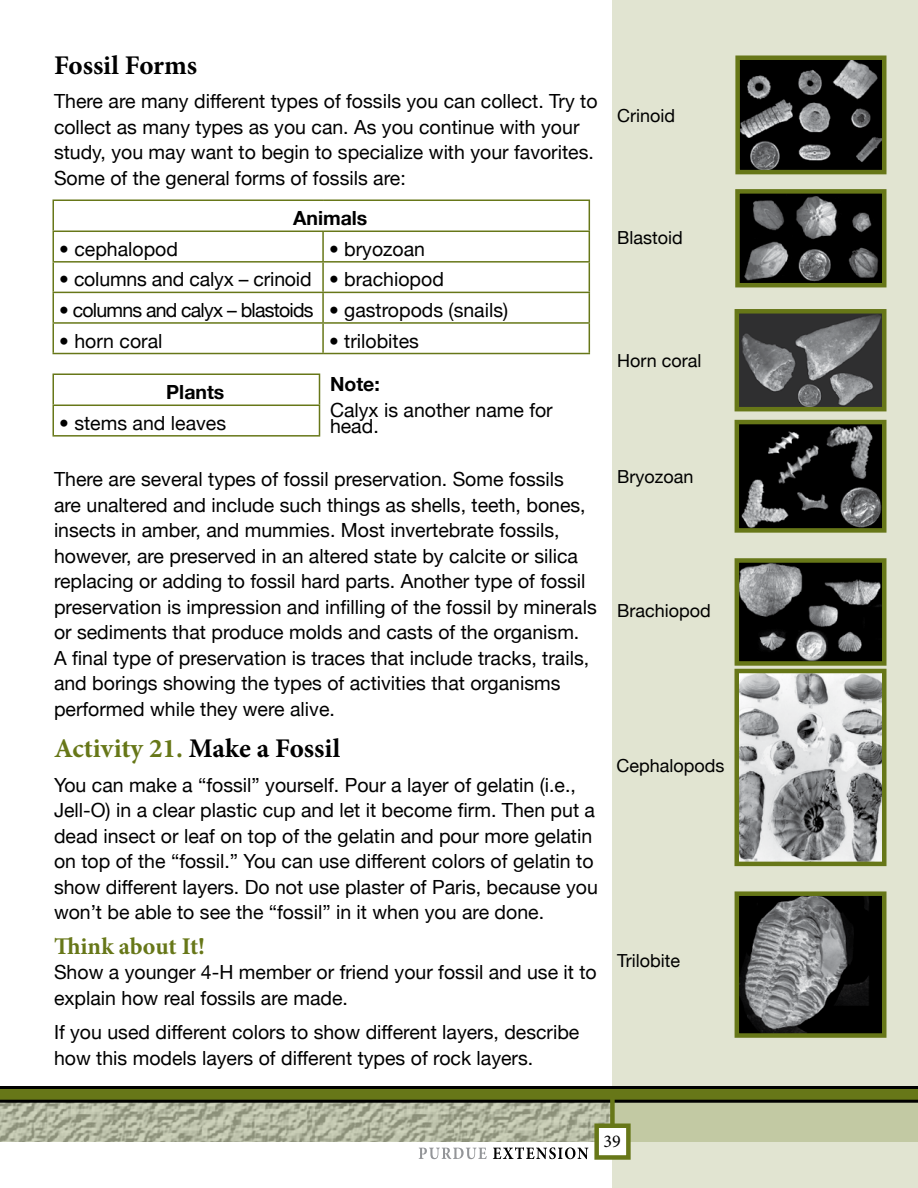
<style>
.page{position:relative;width:918px;height:1188px;background:#fff}
.page>*{position:absolute;margin:0;border:0;box-sizing:border-box;transform-origin:0 0}
.t1{font:700 27px "Minion Pro";color:#677718}
.t2{font:700 27px "Minion Pro";color:#000}
.t3{font:700 24px "Minion Pro";color:#677718}
.t4{font:19.5px/25.5px "Helvetica Neue";color:#000}
.t5{font:19.5px "Helvetica Neue";letter-spacing:-.04em;color:#000}
.t6{font:700 19.5px "Helvetica Neue";color:#000}
.t7{font:18px "Helvetica Neue";color:#000}
.t8{font:18px "Minion Pro";color:#000}
.s1{color:#000}
</style>
<div class="page">
<div style="left:612px;top:0;width:306px;height:1188px;background:#e1e4d1"></div>
<svg style="left:0;top:1103px;width:918px;height:38px;background:#b5ba9e"></svg>
<svg style="left:0;top:1086px;width:918px;height:17px;background:#434e11"></svg>
<div style="left:610px;top:1096px;width:5px;height:30px;background:#677718"></div>
<div style="left:597px;top:1126px;width:31px;height:31px;background:#fff"></div>
<div style="left:594px;top:1124px;width:37px;height:36px;border:4px solid #677718"></div>
<svg style="left:419px;top:1148px;width:68px;height:11px"></svg>
<svg style="left:493px;top:1147px;width:95px;height:12px"></svg>
<img style="left:740px;top:61px;width:141px;height:108px">
<div style="left:735px;top:56px;width:151px;height:118px;border:4px solid #677718"></div>
<img style="left:740px;top:194px;width:141px;height:88px">
<div style="left:735px;top:189px;width:151px;height:98px;border:4px solid #677718"></div>
<img style="left:740px;top:314px;width:141px;height:92px">
<div style="left:735px;top:309px;width:151px;height:102px;border:4px solid #677718"></div>
<img style="left:740px;top:425px;width:141px;height:103px">
<div style="left:735px;top:420px;width:151px;height:113px;border:4px solid #677718"></div>
<img style="left:740px;top:563px;width:141px;height:98px">
<div style="left:735px;top:558px;width:151px;height:108px;border:4px solid #677718"></div>
<img style="left:740px;top:896px;width:141px;height:137px">
<div style="left:735px;top:891px;width:151px;height:147px;border:4px solid #677718"></div>
<img style="left:739px;top:674px;width:142px;height:187px">
<div style="left:734px;top:669px;width:152px;height:197px;border:4px solid #677718"></div>
<hr style="left:52px;top:232px;width:2px;height:29px;background:#677718">
<hr style="left:52px;top:261px;width:271px;height:2px;background:#677718">
<hr style="left:52px;top:263px;width:2px;height:29px;background:#677718">
<hr style="left:52px;top:292px;width:271px;height:1px;background:#677718">
<hr style="left:52px;top:293px;width:2px;height:29px;background:#677718">
<hr style="left:52px;top:322px;width:271px;height:2px;background:#677718">
<hr style="left:52px;top:324px;width:2px;height:29px;background:#677718">
<hr style="left:52px;top:353px;width:271px;height:1px;background:#677718">
<hr style="left:52px;top:200px;width:271px;height:1px;background:#677718">
<hr style="left:52px;top:201px;width:2px;height:30px;background:#677718">
<hr style="left:323px;top:200px;width:267px;height:1px;background:#677718">
<hr style="left:589px;top:201px;width:1px;height:30px;background:#677718">
<hr style="left:52px;top:231px;width:271px;height:1px;background:#677718">
<hr style="left:322px;top:232px;width:2px;height:29px;background:#677718">
<hr style="left:323px;top:231px;width:267px;height:1px;background:#677718">
<hr style="left:323px;top:261px;width:267px;height:2px;background:#677718">
<hr style="left:322px;top:263px;width:2px;height:29px;background:#677718">
<hr style="left:323px;top:292px;width:267px;height:1px;background:#677718">
<hr style="left:322px;top:293px;width:2px;height:29px;background:#677718">
<hr style="left:323px;top:322px;width:267px;height:2px;background:#677718">
<hr style="left:322px;top:324px;width:2px;height:29px;background:#677718">
<svg style="left:589px;top:232px;width:1px;height:121px"></svg>
<hr style="left:323px;top:353px;width:267px;height:1px;background:#677718">
<hr style="left:52px;top:374px;width:268px;height:1px;background:#677718">
<hr style="left:52px;top:375px;width:2px;height:30px;background:#677718">
<hr style="left:319px;top:375px;width:1px;height:30px;background:#677718">
<hr style="left:52px;top:405px;width:268px;height:1px;background:#677718">
<hr style="left:52px;top:406px;width:2px;height:29px;background:#677718">
<svg style="left:319px;top:406px;width:1px;height:29px"></svg>
<hr style="left:52px;top:435px;width:268px;height:2px;background:#677718">
<h1 class="t2" style="left:54px;top:46px;width:145px">Fossil Forms</h1>
<p class="t4" style="left:54px;top:88px;width:545px">There are many different types of fossils you can collect. Try to collect as many types as you can. As you continue with your study, you may want to begin to specialize with your favorites.<br>Some of the general forms of fossils are:</p>
<p class="t6" style="left:293px;top:206px;width:76px">Animals</p>
<p class="t4" style="left:59px;top:236px;width:120px">• cephalopod</p>
<p class="t4" style="left:329px;top:236px;width:98px">• bryozoan</p>
<p class="t4" style="left:59px;top:266px;width:386px">• columns and calyx – crinoid • brachiopod</p>
<p class="t5" style="left:59px;top:298px;width:450px">• columns and calyx – blastoids • gastropods (snails)</p>
<p class="t4" style="left:59px;top:328px;width:105px">• horn coral</p>
<p class="t4" style="left:329px;top:328px;width:91px">• trilobites</p>
<p class="t6" style="left:166px;top:380px;width:60px">Plants</p>
<p class="t4" style="left:59px;top:410px;width:168px">• stems and leaves</p>
<p class="t6" style="left:330px;top:372px;width:51px">Note:</p>
<p class="t4" style="left:330px;top:401px;width:224px;line-height:16.5px">Calyx is another name for head.</p>
<p class="t4" style="left:54px;top:466px;width:544px">There are several types of fossil preservation. Some fossils<br>are unaltered and include such things as shells, teeth, bones, insects in amber, and mummies. Most invertebrate fossils, however, are preserved in an altered state by calcite or silica replacing or adding to fossil hard parts. Another type of fossil preservation is impression and infilling of the fossil by minerals or sediments that produce molds and casts of the organism.<br>A final type of preservation is traces that include tracks, trails, and borings showing the types of activities that organisms performed while they were alive.</p>
<h1 class="t1" style="left:54px;top:729px;width:288px">Activity 21. <span class="s1">Make a Fossil</span></h1>
<p class="t4" style="left:54px;top:772px;width:545px">You can make a “fossil” yourself. Pour a layer of gelatin (i.e., Jell-O) in a clear plastic cup and let it become firm. Then put a dead insect or leaf on top of the gelatin and pour more gelatin on top of the “fossil.” You can use different colors of gelatin to show different layers. Do not use plaster of Paris, because you won’t be able to see the “fossil” in it when you are done.</p>
<p class="t3" style="left:54px;top:929px;width:153px">Think about It!</p>
<p class="t4" style="left:54px;top:959px;width:544px">Show a younger 4-H member or friend your fossil and use it to explain how real fossils are made.</p>
<p class="t4" style="left:54px;top:1019px;width:527px">If you used different colors to show different layers, describe how this models layers of different types of rock layers.</p>
<p class="t7" style="left:617px;top:105px;width:59px">Crinoid</p>
<p class="t7" style="left:617px;top:227px;width:67px">Blastoid</p>
<p class="t7" style="left:617px;top:350px;width:86px">Horn coral</p>
<p class="t7" style="left:617px;top:465px;width:78px">Bryozoan</p>
<p class="t7" style="left:617px;top:600px;width:95px">Brachiopod</p>
<p class="t7" style="left:616px;top:755px;width:110px">Cephalopods</p>
<p class="t7" style="left:617px;top:950px;width:64px">Trilobite</p>
<p class="t8" style="left:603px;top:1129px;width:9px">39</p>
</div>
